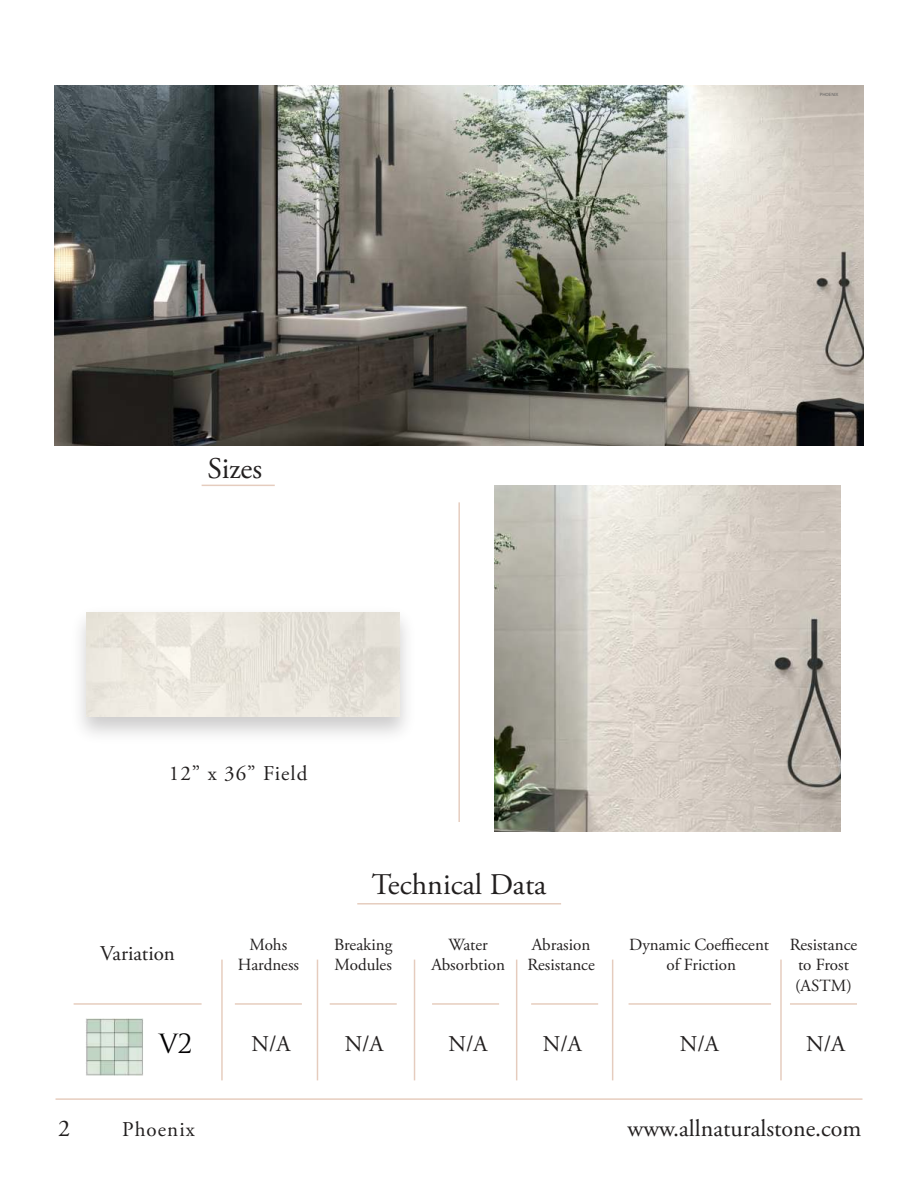
<style>
.page{position:relative;width:918px;height:1188px;background:#fff}
.page>*{position:absolute;margin:0;border:0;box-sizing:border-box;transform-origin:0 0}
.t1{font:30px "Adobe Garamond Pro";color:#221f1f}
.t2{font:25.8px "Trajan Pro 3";color:#020102}
.t3{font:24px "Adobe Garamond Pro";color:#221f1f}
.t4{font:22.5px "Adobe Garamond Pro";color:#221f1f}
.t5{font:21px "Adobe Garamond Pro";letter-spacing:.045em;color:#221f1f}
.t6{font:21px "Adobe Garamond Pro";color:#221f1f}
.t7{font:16.95px/20.4px "Adobe Garamond Pro";color:#221f1f;text-align:center}
.t8{font:4.35px "Open Sans";color:#575757}
</style>
<div class="page">
<hr style="left:458px;top:502px;width:2px;height:320px;background:#aa5625">
<hr style="left:221px;top:960px;width:2px;height:120px;background:#aa5625">
<hr style="left:317px;top:960px;width:1px;height:120px;background:#aa5625">
<hr style="left:414px;top:960px;width:1px;height:120px;background:#aa5625">
<hr style="left:516px;top:960px;width:1px;height:120px;background:#aa5625">
<hr style="left:612px;top:960px;width:1px;height:120px;background:#aa5625">
<hr style="left:780px;top:960px;width:2px;height:120px;background:#aa5625">
<hr style="left:202px;top:485px;width:73px;height:1px;background:#aa5625">
<hr style="left:357px;top:903px;width:204px;height:2px;background:#aa5625">
<hr style="left:74px;top:1003px;width:128px;height:2px;background:#aa5625">
<hr style="left:235px;top:1003px;width:67px;height:2px;background:#aa5625">
<hr style="left:330px;top:1003px;width:67px;height:2px;background:#aa5625">
<hr style="left:432px;top:1003px;width:67px;height:2px;background:#aa5625">
<hr style="left:790px;top:1003px;width:67px;height:2px;background:#aa5625">
<hr style="left:531px;top:1003px;width:67px;height:2px;background:#aa5625">
<hr style="left:629px;top:1003px;width:142px;height:2px;background:#aa5625">
<hr style="left:56px;top:1098px;width:806px;height:2px;background:#aa5625">
<img style="left:55px;top:86px;width:808px;height:360px">
<img style="left:494px;top:485px;width:346px;height:346px">
<img style="left:86px;top:1018px;width:57px;height:57px">
<img style="left:80px;top:612px;width:326px;height:123px">
<img style="left:87px;top:612px;width:313px;height:105px">
<p class="t8" style="left:820px;top:92px;width:20px">!"#$%&amp;'</p>
<h1 class="t1" style="left:208px;top:456px;width:56px">Sizes</h1>
<p class="t5" style="left:169px;top:765px;width:140px">12” x 36” Field</p>
<h3 class="t3" style="left:58px;top:1118px;width:13px">2</h3>
<p class="t6" style="left:100px;top:945px;width:76px">Variation</p>
<h2 class="t2" style="left:159px;top:1029px;width:35px">V2</h2>
<p class="t5" style="left:122px;top:1121px;width:74px">Phoenix</p>
<h1 class="t1" style="left:372px;top:873px;width:176px">Technical Data</h1>
<p class="t7" style="left:238px;top:936px;width:63px">Mohs<br>Hardness</p>
<p class="t7" style="left:790px;top:936px;width:69px">Resistance to Frost (ASTM)</p>
<p class="t7" style="left:334px;top:936px;width:60px;text-align:left">Breaking<br>Modules</p>
<p class="t7" style="left:527px;top:936px;width:69px;text-align:left">Abrasion<br>Resistance</p>
<p class="t7" style="left:629px;top:936px;width:142px">Dynamic Coeffiecent of Friction</p>
<p class="t7" style="left:431px;top:936px;width:75px">Water<br>Absorbtion</p>
<h3 class="t4" style="left:252px;top:1035px;width:40px">N/A</h3>
<h3 class="t4" style="left:345px;top:1035px;width:40px">N/A</h3>
<h3 class="t4" style="left:448px;top:1035px;width:40px">N/A</h3>
<h3 class="t4" style="left:543px;top:1035px;width:40px">N/A</h3>
<h3 class="t4" style="left:680px;top:1035px;width:40px">N/A</h3>
<h3 class="t4" style="left:806px;top:1035px;width:40px">N/A</h3>
<h3 class="t3" style="left:628px;top:1118px;width:235px">www.allnaturalstone.com</h3>
</div>
